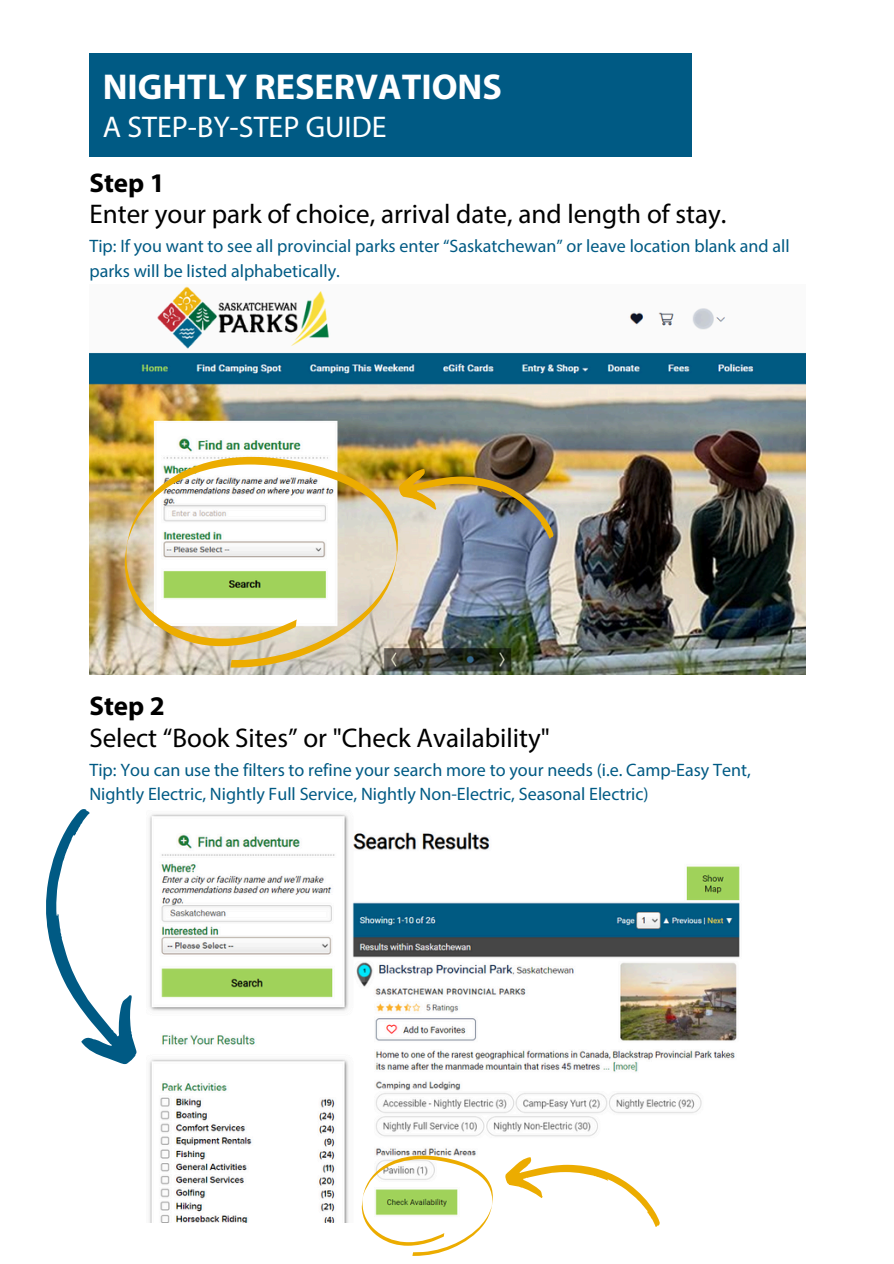
<style>
.page{position:relative;width:894px;height:1264px;background:#fff}
.page>*{position:absolute;margin:0;border:0;box-sizing:border-box;transform-origin:0 0}
.t1{font:700 36px "Myriad Pro";color:#fff}
.t2{font:30px "Myriad Pro";color:#fff}
.t3{font:27px/31.5px "Myriad Pro";color:#000}
.t4{font:18px/24.8px "Myriad Pro";color:#005a84}
.s1{font-weight:700}
</style>
<div class="page">
<div style="left:89px;top:54px;width:602px;height:103px;background:#005a84"></div>
<img style="left:89px;top:286px;width:716px;height:388px">
<img style="left:125px;top:457px;width:273px;height:210px">
<img style="left:398px;top:469px;width:155px;height:69px">
<svg style="left:46px;top:809px;width:91px;height:255px"></svg>
<img style="left:149px;top:814px;width:591px;height:407px">
<svg style="left:362px;top:1155px;width:131px;height:100px"></svg>
<svg style="left:504px;top:1157px;width:155px;height:69px"></svg>
<p class="t1" style="left:103px;top:72px;width:400px">NIGHTLY RESERVATIONS</p>
<h3 class="t2" style="left:103px;top:114px;width:285px">A STEP-BY-STEP GUIDE</h3>
<h2 class="t3" style="left:89px;top:169px;width:638px"><span class="s1">Step 1<br></span>Enter your park of choice, arrival date, and length of stay.</h2>
<p class="t4" style="left:89px;top:235px;width:701px">Tip: If you want to see all provincial parks enter “Saskatchewan” or leave location blank and all parks will be listed alphabetically.</p>
<h1 class="t3" style="left:89px;top:692px;width:462px"><span class="s1">Step 2<br></span>Select “Book Sites” or "Check Availability"</h1>
<h3 class="t4" style="left:89px;top:758px;width:662px">Tip: You can use the filters to refine your search more to your needs (i.e. Camp-Easy Tent,<br>Nightly Electric, Nightly Full Service, Nightly Non-Electric, Seasonal Electric)</h3>
</div>
